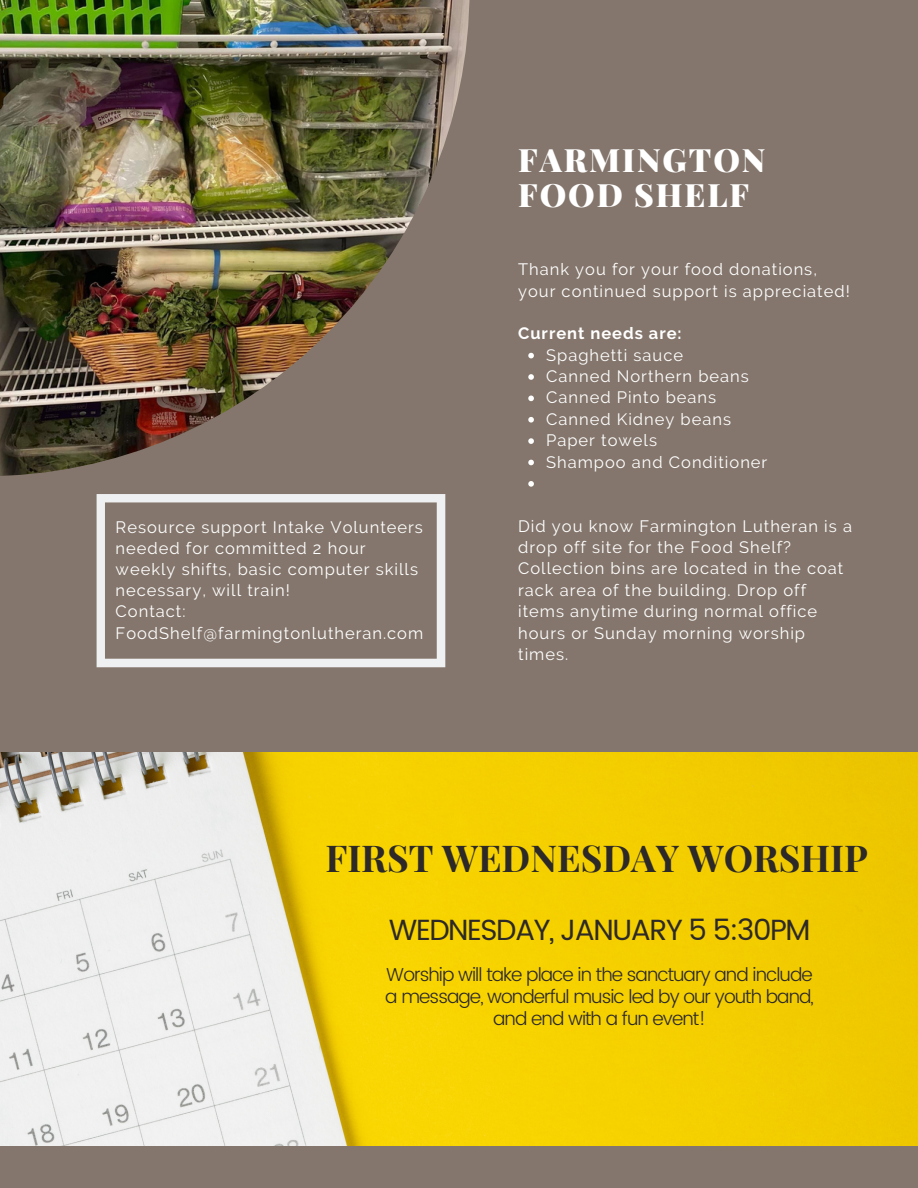
<style>
.page{position:relative;width:918px;height:1188px;background:#fff}
.page>*{position:absolute;margin:0;border:0;box-sizing:border-box;transform-origin:0 0}
.t1{font:700 37.2px "Playfair Display";color:#2c2928}
.t2{font:900 32.25px "Playfair Display";letter-spacing:.06em;color:#fff}
.t3{font:29.25px "Poppins";letter-spacing:-.05em;color:#2c2928}
.t4{font:300 18.75px/21.8px "Poppins";letter-spacing:-.05em;color:#2c2928;text-align:center}
.t5{font:16.5px/21.3px "Raleway";letter-spacing:.06em;color:#fff}
.t6{font:700 16.5px "Raleway";letter-spacing:.06em;color:#fff}
</style>
<div class="page">
<div style="left:0;top:0;width:918px;height:752px;background:#84766c"></div>
<img style="left:0;top:0;width:470px;height:476px">
<div style="left:0;top:1146px;width:918px;height:42px;background:#84766c"></div>
<svg style="left:97px;top:494px;width:348px;height:173px"></svg>
<img style="left:0;top:752px;width:918px;height:394px">
<svg style="left:528px;top:353px;width:6px;height:5px"></svg>
<svg style="left:528px;top:374px;width:6px;height:6px"></svg>
<svg style="left:528px;top:396px;width:6px;height:5px"></svg>
<svg style="left:528px;top:417px;width:6px;height:6px"></svg>
<svg style="left:528px;top:438px;width:6px;height:6px"></svg>
<svg style="left:528px;top:460px;width:6px;height:5px"></svg>
<svg style="left:528px;top:481px;width:6px;height:6px"></svg>
<p class="t2" style="left:518px;top:137px;width:249px">FARMINGTON</p>
<p class="t2" style="left:518px;top:172px;width:232px">FOOD SHELF</p>
<p class="t5" style="left:518px;top:259px;width:333px">Thank you for your food donations, your continued support is appreciated!</p>
<p class="t6" style="left:518px;top:324px;width:165px">Current needs are:</p>
<p class="t5" style="left:116px;top:516px;width:309px">Resource support Intake Volunteers needed for committed 2 hour weekly shifts, basic computer skills necessary, will train!</p>
<p class="t5" style="left:116px;top:601px;width:71px">Contact:</p>
<p class="t5" style="left:116px;top:622px;width:309px">FoodShelf@farmingtonlutheran.com</p>
<p class="t5" style="left:546px;top:344px;width:138px">Spaghetti sauce</p>
<p class="t5" style="left:546px;top:366px;width:204px">Canned Northern beans</p>
<p class="t5" style="left:546px;top:387px;width:171px">Canned Pinto beans</p>
<p class="t5" style="left:546px;top:408px;width:186px">Canned Kidney beans</p>
<p class="t5" style="left:546px;top:430px;width:112px">Paper towels</p>
<p class="t5" style="left:546px;top:451px;width:223px">Shampoo and Conditioner</p>
<p class="t5" style="left:518px;top:515px;width:335px">Did you know Farmington Lutheran is a drop off site for the Food Shelf?<br>Collection bins are located in the coat rack area of the building. Drop off items anytime during normal office hours or Sunday morning worship times.</p>
<p class="t1" style="left:325px;top:832px;width:544px">FIRST WEDNESDAY WORSHIP</p>
<p class="t3" style="left:389px;top:913px;width:423px">WEDNESDAY, JANUARY 5 5:30PM</p>
<p class="t4" style="left:385px;top:964px;width:430px">Worship will take place in the sanctuary and include a message, wonderful music led by our youth band, and end with a fun event!</p>
</div>
